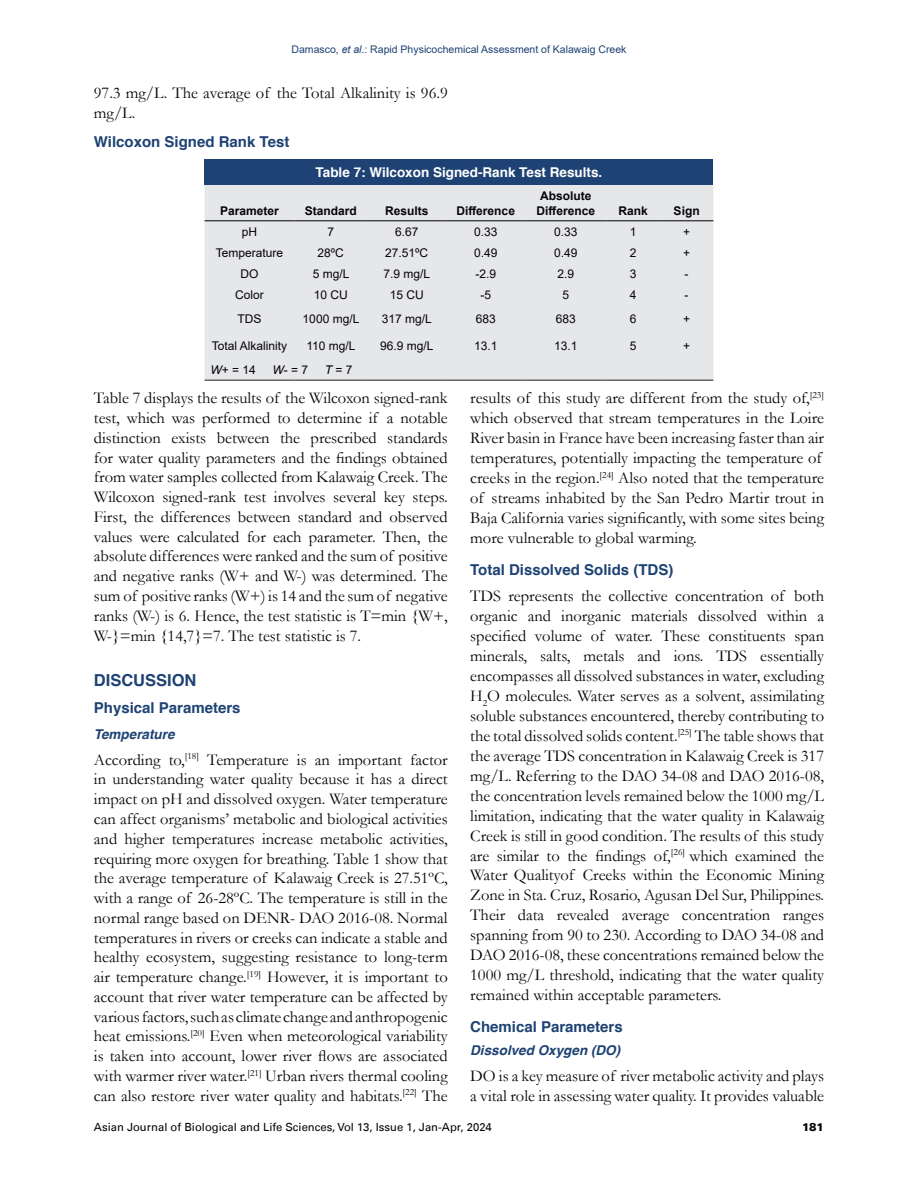
<style>
.page{position:relative;width:918px;height:1188px;background:#fff}
.page>*{position:absolute;margin:0;border:0;box-sizing:border-box;transform-origin:0 0}
.Body_Text{font:16.5px/19.8px "Garamond";color:#050406}
.t1{font:700 16.5px "Helvetica";color:#1e4273}
.t2{font:700 15px "Helvetica";color:#1e4273}
.Table_Caption{font:700 13.5px "Helvetica";color:#fff}
.t3{font:italic 700 13.5px "Helvetica";color:#1e4273}
.Tb_Txt{font:12px "Arial";color:#050406}
.TCH{font:700 12px/15px "Arial";color:#050406}
.t4{font:11.25px "Univers LT";color:#050406}
.t5{font:900 11.25px "Univers LT";color:#050406}
.t6{font:10.5px "Arial";color:#1e4273}
.s1{font-style:italic}
</style>
<div class="page">
<div style="left:205px;top:159px;width:508px;height:26px;background:#1e4273"></div>
<div style="left:205px;top:185px;width:508px;height:195px;background:#e6e7e9"></div>
<hr style="left:205px;top:220px;width:89px;height:1px;background:#000">
<hr style="left:294px;top:220px;width:73px;height:1px;background:#000">
<hr style="left:367px;top:220px;width:79px;height:1px;background:#000">
<hr style="left:446px;top:220px;width:79px;height:1px;background:#000">
<hr style="left:525px;top:220px;width:81px;height:1px;background:#000">
<hr style="left:606px;top:220px;width:54px;height:1px;background:#000">
<hr style="left:660px;top:220px;width:53px;height:1px;background:#000">
<hr style="left:205px;top:380px;width:89px;height:1px;background:#231f20">
<hr style="left:294px;top:380px;width:73px;height:1px;background:#231f20">
<hr style="left:367px;top:380px;width:79px;height:1px;background:#231f20">
<hr style="left:446px;top:380px;width:79px;height:1px;background:#231f20">
<hr style="left:525px;top:380px;width:81px;height:1px;background:#231f20">
<hr style="left:606px;top:380px;width:54px;height:1px;background:#231f20">
<hr style="left:660px;top:380px;width:53px;height:1px;background:#231f20">
<p class="t6" style="left:292px;top:42px;width:336px">Damasco, <span class="s1">et al</span>.: Rapid Physicochemical Assessment of Kalawaig Creek</p>
<p class="Body_Text" style="left:94px;top:82px;width:355px;line-height:20.4px">97.3 mg/L. The average of the Total Alkalinity is 96.9 mg/L.</p>
<h2 class="t2" style="left:94px;top:130px;width:197px">Wilcoxon Signed Rank Test</h2>
<p class="Table_Caption" style="left:316px;top:162px;width:288px">Table 7: Wilcoxon Signed-Rank Test Results.</p>
<p class="TCH" style="left:220px;top:203px;width:60px">Parameter</p>
<p class="TCH" style="left:305px;top:203px;width:54px">Standard</p>
<p class="TCH" style="left:385px;top:203px;width:45px">Results</p>
<p class="TCH" style="left:457px;top:203px;width:60px">Difference</p>
<p class="TCH" style="left:537px;top:188px;width:60px">Absolute<br>Difference</p>
<p class="TCH" style="left:618px;top:203px;width:31px">Rank</p>
<p class="TCH" style="left:674px;top:203px;width:28px">Sign</p>
<p class="Tb_Txt" style="left:242px;top:224px;width:17px">pH</p>
<p class="Tb_Txt" style="left:327px;top:224px;width:8px">7</p>
<p class="Tb_Txt" style="left:395px;top:224px;width:25px">6.67</p>
<p class="Tb_Txt" style="left:474px;top:224px;width:25px">0.33</p>
<p class="Tb_Txt" style="left:554px;top:224px;width:25px">0.33</p>
<p class="Tb_Txt" style="left:630px;top:224px;width:8px">1</p>
<p class="Tb_Txt" style="left:683px;top:224px;width:9px">+</p>
<p class="Tb_Txt" style="left:216px;top:245px;width:69px">Temperature</p>
<p class="Tb_Txt" style="left:318px;top:245px;width:28px">28ºC</p>
<p class="Tb_Txt" style="left:385px;top:245px;width:45px">27.51ºC</p>
<p class="Tb_Txt" style="left:474px;top:245px;width:25px">0.49</p>
<p class="Tb_Txt" style="left:554px;top:245px;width:25px">0.49</p>
<p class="Tb_Txt" style="left:630px;top:245px;width:8px">2</p>
<p class="Tb_Txt" style="left:683px;top:245px;width:9px">+</p>
<p class="Tb_Txt" style="left:240px;top:265px;width:19px">DO</p>
<p class="Tb_Txt" style="left:313px;top:265px;width:38px">5 mg/L</p>
<p class="Tb_Txt" style="left:384px;top:265px;width:48px">7.9 mg/L</p>
<p class="Tb_Txt" style="left:475px;top:265px;width:22px">-2.9</p>
<p class="Tb_Txt" style="left:557px;top:265px;width:18px">2.9</p>
<p class="Tb_Txt" style="left:630px;top:265px;width:8px">3</p>
<p class="Tb_Txt" style="left:685px;top:265px;width:5px">-</p>
<p class="Tb_Txt" style="left:235px;top:286px;width:30px">Color</p>
<p class="Tb_Txt" style="left:314px;top:286px;width:36px">10 CU</p>
<p class="Tb_Txt" style="left:390px;top:286px;width:36px">15 CU</p>
<p class="Tb_Txt" style="left:480px;top:286px;width:12px">-5</p>
<p class="Tb_Txt" style="left:563px;top:286px;width:8px">5</p>
<p class="Tb_Txt" style="left:630px;top:286px;width:8px">4</p>
<p class="Tb_Txt" style="left:685px;top:286px;width:5px">-</p>
<p class="Tb_Txt" style="left:237px;top:310px;width:25px">TDS</p>
<p class="Tb_Txt" style="left:303px;top:310px;width:58px">1000 mg/L</p>
<p class="Tb_Txt" style="left:382px;top:310px;width:52px">317 mg/L</p>
<p class="Tb_Txt" style="left:476px;top:310px;width:22px">683</p>
<p class="Tb_Txt" style="left:556px;top:310px;width:22px">683</p>
<p class="Tb_Txt" style="left:630px;top:310px;width:8px">6</p>
<p class="Tb_Txt" style="left:683px;top:310px;width:9px">+</p>
<p class="Tb_Txt" style="left:212px;top:338px;width:77px">Total Alkalinity</p>
<p class="Tb_Txt" style="left:306px;top:338px;width:51px">110 mg/L</p>
<p class="Tb_Txt" style="left:380px;top:338px;width:55px">96.9 mg/L</p>
<p class="Tb_Txt" style="left:474px;top:338px;width:25px">13.1</p>
<p class="Tb_Txt" style="left:554px;top:338px;width:25px">13.1</p>
<p class="Tb_Txt" style="left:630px;top:338px;width:8px">5</p>
<p class="Tb_Txt" style="left:683px;top:338px;width:9px">+</p>
<p class="Tb_Txt" style="left:211px;top:362px;width:47px"><span class="s1">W</span>+ = 14</p>
<p class="Tb_Txt" style="left:273px;top:362px;width:37px"><span class="s1">W</span>- = 7</p>
<p class="Tb_Txt" style="left:325px;top:362px;width:29px"><span class="s1">T</span> = 7</p>
<p class="Body_Text" style="left:94px;top:388px;width:355px;text-align:justify">Table 7 displays the results of the Wilcoxon signed-rank test, which was performed to determine if a notable distinction exists between the prescribed standards for water quality parameters and the findings obtained from water samples collected from Kalawaig Creek. The Wilcoxon signed-rank test involves several key steps.<br>First, the differences between standard and observed values were calculated for each parameter. Then, the absolute differences were ranked and the sum of positive and negative ranks (W+ and W-) was determined. The sum of positive ranks (W+) is 14 and the sum of negative ranks (W-) is 6. Hence, the test statistic is T=min {W+, W-}=min {14,7}=7. The test statistic is 7.</p>
<h1 class="t1" style="left:94px;top:667px;width:104px">DISCUSSION</h1>
<h2 class="t2" style="left:94px;top:696px;width:148px">Physical Parameters</h2>
<h3 class="t3" style="left:94px;top:723px;width:82px">Temperature</h3>
<p class="Body_Text" style="left:94px;top:749px;width:355px;text-align:justify">According to,<sup>[18]</sup> Temperature is an important factor in understanding water quality because it has a direct impact on pH and dissolved oxygen. Water temperature can affect organisms’ metabolic and biological activities and higher temperatures increase metabolic activities, requiring more oxygen for breathing. Table 1 show that the average temperature of Kalawaig Creek is 27.51ºC, with a range of 26-28ºC. The temperature is still in the normal range based on DENR- DAO 2016-08. Normal temperatures in rivers or creeks can indicate a stable and healthy ecosystem, suggesting resistance to long-term air temperature change.<sup>[19]</sup> However, it is important to account that river water temperature can be affected by various factors, such as climate change and anthropogenic heat emissions.<sup>[20]</sup> Even when meteorological variability is taken into account, lower river flows are associated with warmer river water.<sup>[21]</sup> Urban rivers thermal cooling can also restore river water quality and habitats.<sup>[22]</sup> The</p>
<p class="Body_Text" style="left:470px;top:388px;width:355px">results of this study are different from the study of,<sup>[23] </sup>which observed that stream temperatures in the Loire River basin in France have been increasing faster than air temperatures, potentially impacting the temperature of creeks in the region.<sup>[24]</sup> Also noted that the temperature of streams inhabited by the San Pedro Martir trout in Baja California varies significantly, with some sites being more vulnerable to global warming.</p>
<h2 class="t2" style="left:470px;top:558px;width:205px">Total Dissolved Solids (TDS)</h2>
<p class="Body_Text" style="left:470px;top:585px;width:355px;text-align:justify">TDS represents the collective concentration of both organic and inorganic materials dissolved within a specified volume of water. These constituents span minerals, salts, metals and ions. TDS essentially encompasses all dissolved substances in water, excluding H<sub>2</sub>O molecules. Water serves as a solvent, assimilating soluble substances encountered, thereby contributing to the total dissolved solids content.<sup>[25]</sup> The table shows that the average TDS concentration in Kalawaig Creek is 317 mg/L. Referring to the DAO 34-08 and DAO 2016-08, the concentration levels remained below the 1000 mg/L limitation, indicating that the water quality in Kalawaig Creek is still in good condition. The results of this study are similar to the findings of,<sup>[26]</sup> which examined the Water Qualityof Creeks within the Economic Mining Zone in Sta. Cruz, Rosario, Agusan Del Sur, Philippines.<br>Their data revealed average concentration ranges spanning from 90 to 230. According to DAO 34-08 and DAO 2016-08, these concentrations remained below the 1000 mg/L threshold, indicating that the water quality remained within acceptable parameters.</p>
<h2 class="t2" style="left:470px;top:1015px;width:154px">Chemical Parameters</h2>
<h3 class="t3" style="left:470px;top:1039px;width:152px">Dissolved Oxygen (DO)</h3>
<p class="Body_Text" style="left:470px;top:1066px;width:355px">DO is a key measure of river metabolic activity and plays a vital role in assessing water quality. It provides valuable</p>
<p class="t4" style="left:94px;top:1120px;width:399px">Asian Journal of Biological and Life Sciences, Vol 13, Issue 1, Jan-Apr, 2024</p>
<p class="t5" style="left:802px;top:1120px;width:24px">181</p>
</div>
